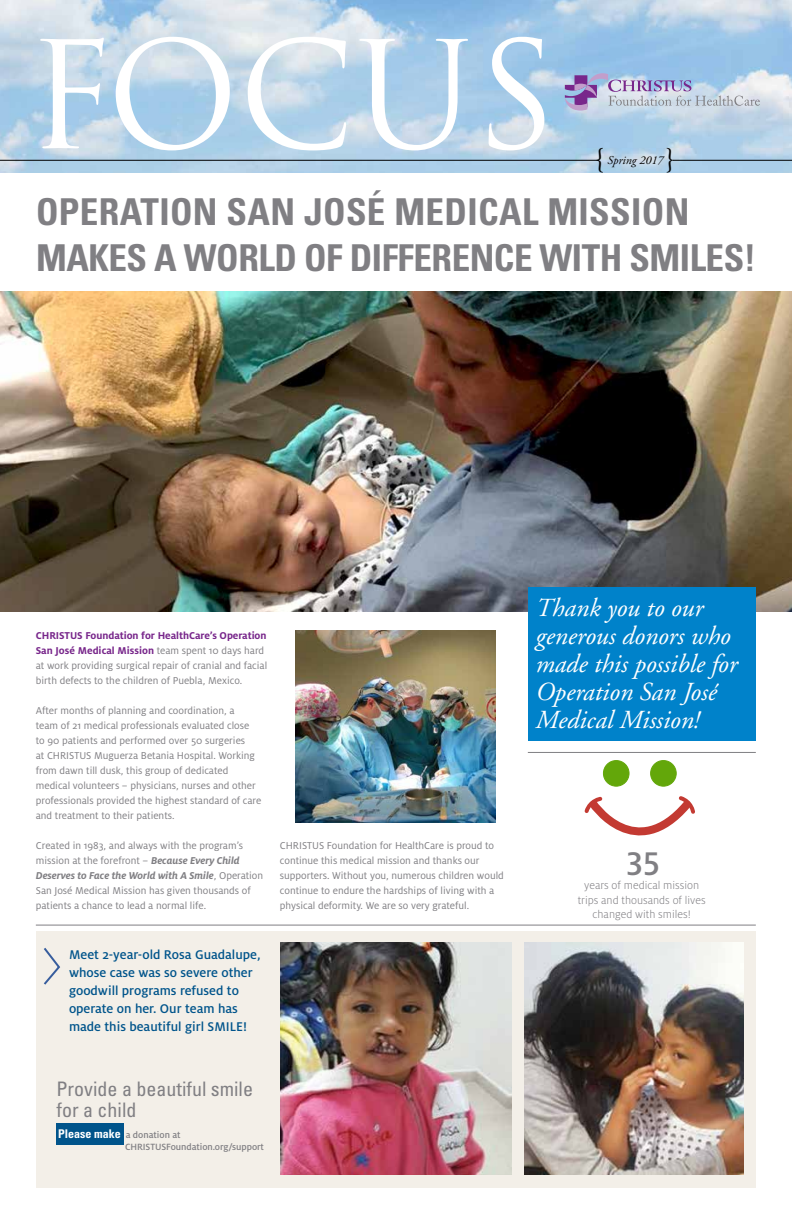
<style>
.page{position:relative;width:792px;height:1224px;background:#fff}
.page>*{position:absolute;margin:0;border:0;box-sizing:border-box;transform-origin:0 0}
.t1{font:145px "Trajan";letter-spacing:-.005em;color:#fff}
.t2{font:700 condensed 37px/46px "Univers";letter-spacing:-.015em;color:#807f83}
.t3{font:500 36px "Milo OT";color:#807f83}
.t4{font:29px "Adobe Garamond Pro";color:#000}
.t5{font:italic 26px/28px "Adobe Garamond";color:#fff}
.t6{font:condensed 20px/21px "Univers";color:#807f83}
.t7{font:500 14px/18px "Milo OT";color:#00548b}
.t8{font:300 12px/14.4px "Milo OT";color:#807f83;text-align:center}
.t9{font:italic 12px "Adobe Garamond Pro";color:#000}
.t10{font:700 condensed 12px "Univers";color:#fff}
.t11{font:11px/15px "Milo OT";color:#807f83}
.t12{font:500 10px/12px "Milo OT";letter-spacing:-.005em;color:#807f83}
.s1{font-weight:700;color:#78278b}
.s2{font-weight:700;font-style:italic}
</style>
<div class="page">
<img style="left:0;top:292px;width:792px;height:320px">
<img style="left:0;top:0;width:792px;height:173px">
<svg style="left:565px;top:73px;width:195px;height:38px;background:#b8bfda"></svg>
<hr style="left:0;top:160px;width:599px;height:1px;background:#000">
<hr style="left:673px;top:160px;width:119px;height:1px;background:#000">
<div style="left:528px;top:588px;width:228px;height:153px;background:#0082ca"></div>
<div style="left:36px;top:931px;width:720px;height:257px;background:#f3efe8"></div>
<div style="left:56px;top:1123px;width:68px;height:22px;background:#00548b"></div>
<hr style="left:528px;top:752px;width:228px;height:1px;background:#807f83">
<img style="left:296px;top:630px;width:199px;height:193px">
<hr style="left:36px;top:925px;width:720px;height:1px;background:#807f83">
<svg style="left:44px;top:947px;width:16px;height:38px"></svg>
<img style="left:524px;top:942px;width:219px;height:233px">
<img style="left:280px;top:942px;width:232px;height:233px">
<div style="left:603px;top:761px;width:26px;height:25px;background:#63a70a;border-radius:50%"></div>
<div style="left:603px;top:760px;width:27px;height:27px;border:1px solid #63a70a;border-radius:50%"></div>
<div style="left:651px;top:761px;width:25px;height:25px;background:#63a70a;border-radius:50%"></div>
<div style="left:650px;top:760px;width:27px;height:27px;border:1px solid #63a70a;border-radius:50%"></div>
<svg style="left:584px;top:796px;width:111px;height:40px"></svg>
<h1 class="t1" style="left:27px;top:8px;width:531px">FOCUS</h1>
<h3 class="t4" style="left:595px;top:141px;width:11px">{</h3>
<p class="t9" style="left:608px;top:153px;width:57px">Spring 2017</p>
<h3 class="t4" style="left:666px;top:141px;width:11px">}</h3>
<h2 class="t2" style="left:36px;top:189px;width:722px">OPERATION SAN JOSÉ MEDICAL MISSION<br>MAKES A WORLD OF DIFFERENCE WITH SMILES!</h2>
<p class="t11" style="left:36px;top:628px;width:233px"><span class="s1">CHRISTUS Foundation for HealthCare’s Operation San José Medical Mission</span> team spent 10 days hard at work providing surgical repair of cranial and facial birth defects to the children of Puebla, Mexico.</p>
<p class="t11" style="left:36px;top:703px;width:227px">After months of planning and coordination, a<br>team of 21 medical professionals evaluated close<br>to 90 patients and performed over 50 surgeries<br>at CHRISTUS Muguerza Betania Hospital. Working from dawn till dusk, this group of dedicated medical volunteers – physicians, nurses and other professionals provided the highest standard of care and treatment to their patients.</p>
<p class="t11" style="left:36px;top:838px;width:229px">Created in 1983, and always with the program’s mission at the forefront – <span class="s2">Because Every Child Deserves to Face the World with A Smile</span>, Operation San José Medical Mission has given thousands of patients a chance to lead a normal life.</p>
<p class="t11" style="left:280px;top:838px;width:226px">CHRISTUS Foundation for HealthCare is proud to continue this medical mission and thanks our supporters. Without you, numerous children would continue to endure the hardships of living with a physical deformity. We are so very grateful.</p>
<p class="t7" style="left:69px;top:946px;width:193px">Meet 2-year-old Rosa Guadalupe, whose case was so severe other goodwill programs refused to operate on her. Our team has made this beautiful girl SMILE!</p>
<h3 class="t6" style="left:56px;top:1078px;width:198px">Provide a beautiful smile for a child</h3>
<p class="t10" style="left:58px;top:1126px;width:64px">Please make</p>
<p class="t12" style="left:125px;top:1129px;width:140px">a donation at<br>CHRISTUSFoundation.org/support</p>
<h3 class="t5" style="left:536px;top:595px;width:203px">Thank you to our generous donors who made this possible for<br>Operation San José<br>Medical Mission!</h3>
<h3 class="t3" style="left:627px;top:839px;width:35px">35</h3>
<p class="t8" style="left:578px;top:878px;width:129px">years of medical mission trips and thousands of lives changed with smiles!</p>
</div>
